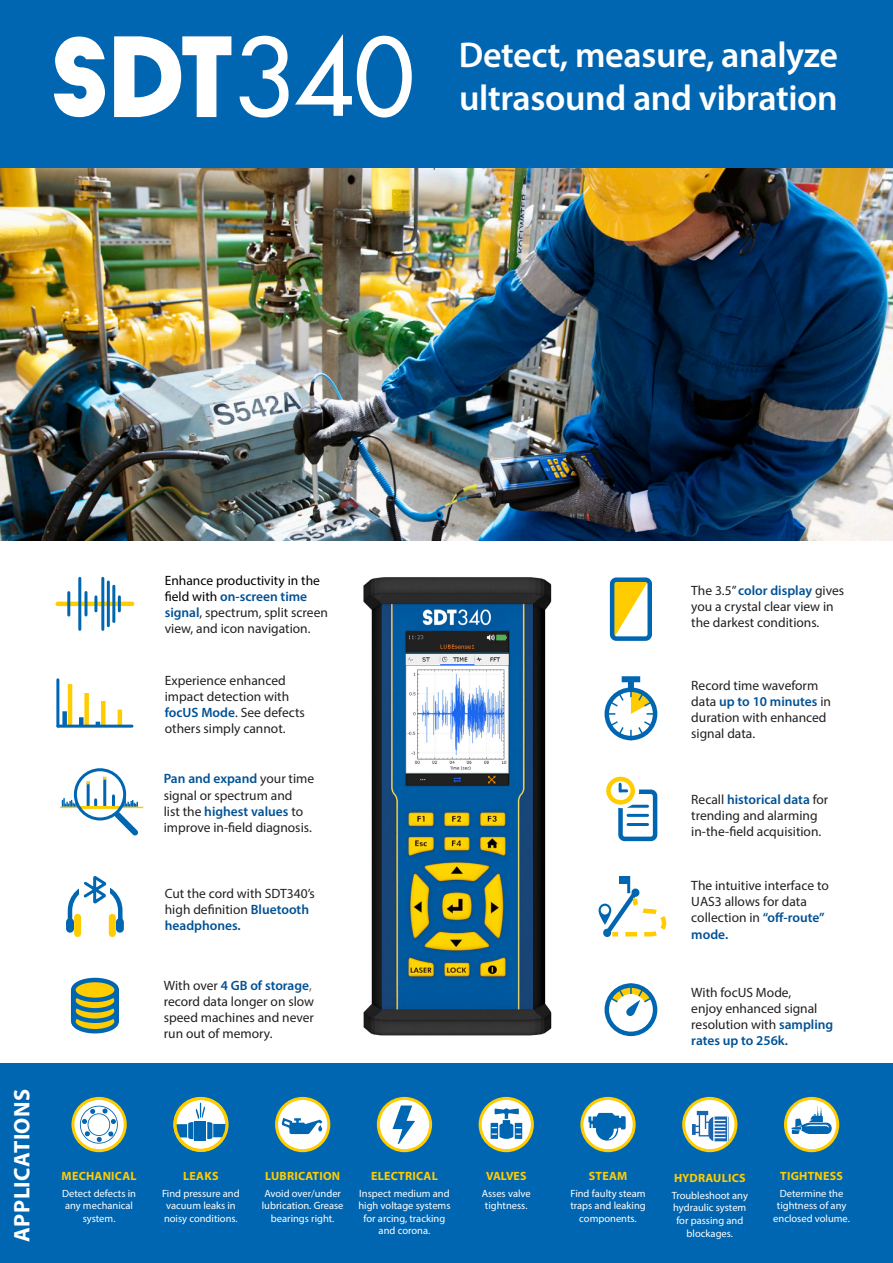
<style>
.page{position:relative;width:893px;height:1263px;background:#fff}
.page>*{position:absolute;margin:0;border:0;box-sizing:border-box;transform-origin:0 0}
.t1{font:600 36px/43.2px "Myriad Pro";letter-spacing:-.01em;color:#fff}
.t2{font:700 22.5px "Myriad Pro";letter-spacing:.02em;color:#fff}
.t3{font:13.5px/16.2px "Myriad Pro";color:#231f20}
.t4{font:700 12px "Myriad Pro";letter-spacing:.02em;color:#fc0}
.t5{font:10.5px/12.6px "Myriad Pro";color:#fff;text-align:center}
.s1{color:#000}
.s2{font-weight:600;color:#005195}
.s3{color:#646363}
</style>
<div class="page">
<div style="left:0;top:0;width:893px;height:200px;background:#0066b1"></div>
<svg style="left:54px;top:37px;width:51px;height:80px"></svg>
<svg style="left:114px;top:36px;width:117px;height:81px"></svg>
<svg style="left:240px;top:36px;width:49px;height:82px"></svg>
<svg style="left:295px;top:34px;width:117px;height:84px"></svg>
<img style="left:363px;top:577px;width:189px;height:459px">
<svg style="left:615px;top:582px;width:32px;height:54px"></svg>
<div style="left:610px;top:577px;width:42px;height:64px;border:4px solid #0066b1;border-radius:4px"></div>
<svg style="left:597px;top:902px;width:16px;height:26px"></svg>
<div style="left:596px;top:900px;width:18px;height:29px;border:3px solid #fff;border-radius:8px"></div>
<hr style="left:627px;top:876px;width:3px;height:17px;background:#0066b1">
<div style="left:619px;top:876px;width:10px;height:7px;background:#0066b1"></div>
<svg style="left:601px;top:887px;width:64px;height:50px"></svg>
<div style="left:66px;top:918px;width:8px;height:15px;background:#0066b1;border-radius:4px"></div>
<div style="left:116px;top:918px;width:8px;height:15px;background:#0066b1;border-radius:4px"></div>
<div style="left:74px;top:914px;width:7px;height:23px;background:#fc0;border-radius:3px"></div>
<div style="left:109px;top:914px;width:7px;height:23px;background:#fc0;border-radius:3px"></div>
<svg style="left:66px;top:876px;width:58px;height:53px"></svg>
<div style="left:628px;top:681px;width:6px;height:10px;background:#0066b1"></div>
<div style="left:622px;top:676px;width:18px;height:6px;background:#0066b1"></div>
<svg style="left:605px;top:687px;width:51px;height:53px"></svg>
<svg style="left:58px;top:602px;width:74px;height:4px"></svg>
<hr style="left:101px;top:578px;width:3px;height:51px;background:#0066b1">
<hr style="left:78px;top:578px;width:3px;height:51px;background:#0066b1">
<hr style="left:118px;top:597px;width:3px;height:14px;background:#0066b1">
<hr style="left:112px;top:586px;width:3px;height:35px;background:#0066b1">
<hr style="left:107px;top:582px;width:3px;height:44px;background:#0066b1">
<hr style="left:94px;top:597px;width:3px;height:14px;background:#0066b1">
<hr style="left:67px;top:593px;width:3px;height:22px;background:#0066b1">
<hr style="left:84px;top:592px;width:3px;height:23px;background:#0066b1">
<div style="left:618px;top:789px;width:39px;height:52px;border:4px solid #0066b1;border-radius:4px"></div>
<hr style="left:628px;top:805px;width:20px;height:3px;background:#0066b1">
<hr style="left:628px;top:814px;width:20px;height:3px;background:#0066b1">
<hr style="left:628px;top:823px;width:20px;height:3px;background:#0066b1">
<svg style="left:604px;top:774px;width:35px;height:34px"></svg>
<div style="left:606px;top:777px;width:29px;height:28px;border:4px solid #fc0;border-radius:50%"></div>
<svg style="left:619px;top:784px;width:8px;height:8px"></svg>
<hr style="left:56px;top:680px;width:3px;height:46px;background:#0066b1">
<hr style="left:68px;top:686px;width:4px;height:38px;background:#fc0">
<div style="left:62px;top:713px;width:5px;height:11px;background:#0066b1"></div>
<div style="left:84px;top:695px;width:5px;height:29px;background:#fc0"></div>
<svg style="left:79px;top:719px;width:5px;height:5px"></svg>
<div style="left:101px;top:703px;width:5px;height:21px;background:#fc0"></div>
<hr style="left:118px;top:712px;width:4px;height:12px;background:#fc0">
<hr style="left:58px;top:725px;width:74px;height:3px;background:#0066b1">
<svg style="left:73px;top:1011px;width:44px;height:20px"></svg>
<div style="left:71px;top:1009px;width:48px;height:24px;border:4px solid #0066b1;border-radius:50%"></div>
<svg style="left:73px;top:1001px;width:44px;height:20px"></svg>
<div style="left:71px;top:999px;width:48px;height:24px;border:4px solid #0066b1;border-radius:50%"></div>
<svg style="left:73px;top:990px;width:44px;height:20px"></svg>
<div style="left:71px;top:988px;width:48px;height:24px;border:4px solid #0066b1;border-radius:50%"></div>
<svg style="left:73px;top:980px;width:44px;height:20px"></svg>
<div style="left:71px;top:978px;width:48px;height:24px;border:4px solid #0066b1;border-radius:50%"></div>
<hr style="left:71px;top:990px;width:4px;height:31px;background:#0066b1">
<div style="left:114px;top:990px;width:5px;height:31px;background:#0066b1"></div>
<div style="left:604px;top:983px;width:53px;height:53px;border:4px solid #0066b1;border-radius:50%"></div>
<svg style="left:604px;top:983px;width:54px;height:33px"></svg>
<hr style="left:87px;top:783px;width:3px;height:23px;background:#0066b1">
<hr style="left:103px;top:779px;width:3px;height:27px;background:#0066b1">
<svg style="left:94px;top:800px;width:3px;height:6px"></svg>
<svg style="left:61px;top:799px;width:20px;height:9px"></svg>
<svg style="left:86px;top:781px;width:4px;height:5px"></svg>
<svg style="left:103px;top:776px;width:4px;height:5px"></svg>
<hr style="left:80px;top:806px;width:40px;height:3px;background:#fc0">
<div style="left:74px;top:768px;width:52px;height:52px;border:3px solid #0066b1;border-radius:50%"></div>
<svg style="left:109px;top:796px;width:35px;height:40px"></svg>
<div style="left:0;top:1063px;width:893px;height:200px;background:#0066b1"></div>
<svg style="left:73px;top:1098px;width:52px;height:53px"></svg>
<div style="left:71px;top:1097px;width:56px;height:55px;border:3px solid #fc0;border-radius:50%"></div>
<svg style="left:77px;top:1103px;width:44px;height:43px"></svg>
<svg style="left:480px;top:1098px;width:52px;height:53px"></svg>
<div style="left:479px;top:1097px;width:55px;height:55px;border:3px solid #fc0;border-radius:50%"></div>
<svg style="left:491px;top:1108px;width:31px;height:31px"></svg>
<svg style="left:175px;top:1098px;width:52px;height:52px"></svg>
<div style="left:195px;top:1121px;width:5px;height:19px;background:#0066b1"></div>
<div style="left:201px;top:1121px;width:5px;height:19px;background:#0066b1"></div>
<svg style="left:175px;top:1102px;width:50px;height:37px"></svg>
<div style="left:174px;top:1097px;width:55px;height:55px;border:3px solid #fc0;border-radius:50%"></div>
<svg style="left:582px;top:1098px;width:52px;height:53px"></svg>
<div style="left:580px;top:1097px;width:56px;height:55px;border:3px solid #fc0;border-radius:50%"></div>
<svg style="left:588px;top:1113px;width:38px;height:26px"></svg>
<div style="left:277px;top:1098px;width:52px;height:53px;background:#fff;border-radius:50%"></div>
<div style="left:275px;top:1097px;width:55px;height:55px;border:3px solid #fc0;border-radius:50%"></div>
<svg style="left:282px;top:1118px;width:40px;height:16px"></svg>
<svg style="left:684px;top:1098px;width:52px;height:53px"></svg>
<div style="left:682px;top:1097px;width:55px;height:55px;border:3px solid #fc0;border-radius:50%"></div>
<div style="left:697px;top:1111px;width:11px;height:4px;border:2px solid #1a64b0"></div>
<svg style="left:692px;top:1112px;width:37px;height:29px"></svg>
<svg style="left:378px;top:1098px;width:53px;height:53px"></svg>
<div style="left:377px;top:1097px;width:55px;height:55px;border:3px solid #fc0;border-radius:50%"></div>
<svg style="left:392px;top:1105px;width:23px;height:39px"></svg>
<svg style="left:785px;top:1098px;width:53px;height:53px"></svg>
<div style="left:784px;top:1097px;width:55px;height:55px;border:3px solid #fc0;border-radius:50%"></div>
<svg style="left:791px;top:1106px;width:42px;height:28px"></svg>
<img style="left:0;top:168px;width:893px;height:372px">
<p class="t1" style="left:459px;top:32px;width:381px">Detect, measure, analyze ultrasound and vibration</p>
<p class="t2" style="left:7px;top:1242px;width:154px;rotate:-90deg">APPLICATIONS</p>
<p class="t3" style="left:165px;top:572px;width:165px"><span class="s1">Enhance productivity in the field with</span> <span class="s2">on-screen time signal</span>, spectrum, split screen view, and icon navigation.</p>
<p class="t3" style="left:165px;top:672px;width:142px">Experience enhanced impact detection with <span class="s2">focUS Mode</span>. See defects others simply cannot.</p>
<p class="t3" style="left:164px;top:771px;width:152px"><span class="s2">Pan and expand</span> your time signal or spectrum and<br>list the <span class="s2">highest values</span> to improve in-field diagnosis.</p>
<p class="t3" style="left:165px;top:885px;width:152px">Cut the cord with SDT340’s high definition <span class="s2">Bluetooth headphones.</span></p>
<p class="t3" style="left:164px;top:977px;width:152px">With over <span class="s2">4 GB of storage</span><span class="s3">, </span>record data longer on slow speed machines and never run out of memory.</p>
<p class="t4" style="left:62px;top:1168px;width:76px">MECHANICAL</p>
<p class="t5" style="left:62px;top:1186px;width:75px">Detect defects in any mechanical system.</p>
<p class="t4" style="left:183px;top:1168px;width:37px">LEAKS</p>
<p class="t5" style="left:162px;top:1186px;width:79px;text-align:left">Find pressure and vacuum leaks in noisy conditions.</p>
<p class="t4" style="left:265px;top:1168px;width:77px">LUBRICATION</p>
<p class="t5" style="left:262px;top:1186px;width:83px">Avoid over/under lubrication. Grease bearings right.</p>
<p class="t4" style="left:371px;top:1168px;width:68px">ELECTRICAL</p>
<p class="t5" style="left:358px;top:1186px;width:94px">Inspect medium and high voltage systems for arcing, tracking and corona.</p>
<p class="t4" style="left:486px;top:1168px;width:42px">VALVES</p>
<p class="t5" style="left:482px;top:1186px;width:51px">Asses valve tightness.</p>
<p class="t3" style="left:691px;top:582px;width:154px">The 3.5’’ <span class="s2">color display</span> gives you a crystal clear view in the darkest conditions.</p>
<p class="t3" style="left:691px;top:677px;width:141px">Record time waveform data <span class="s2">up to 10 minutes</span> in duration with enhanced signal data.</p>
<p class="t3" style="left:691px;top:791px;width:138px">Recall <span class="s2">historical data</span> for trending and alarming in-the-field acquisition.</p>
<p class="t3" style="left:691px;top:877px;width:139px">The intuitive interface to<br>UAS3 allows for data collection in <span class="s2">“off-route” mode.</span></p>
<p class="t3" style="left:691px;top:984px;width:143px">With focUS Mode,<br>enjoy enhanced signal resolution with <span class="s2">sampling rates up to 256k.</span></p>
<p class="t4" style="left:589px;top:1168px;width:40px">STEAM</p>
<p class="t5" style="left:570px;top:1186px;width:77px">Find faulty steam traps and leaking components.</p>
<p class="t4" style="left:674px;top:1170px;width:73px">HYDRAULICS</p>
<p class="t5" style="left:672px;top:1189px;width:78px">Troubleshoot any hydraulic system for passing and blockages.</p>
<p class="t4" style="left:780px;top:1168px;width:64px">TIGHTNESS</p>
<p class="t5" style="left:773px;top:1186px;width:78px">Determine the tightness of any enclosed volume.</p>
</div>
